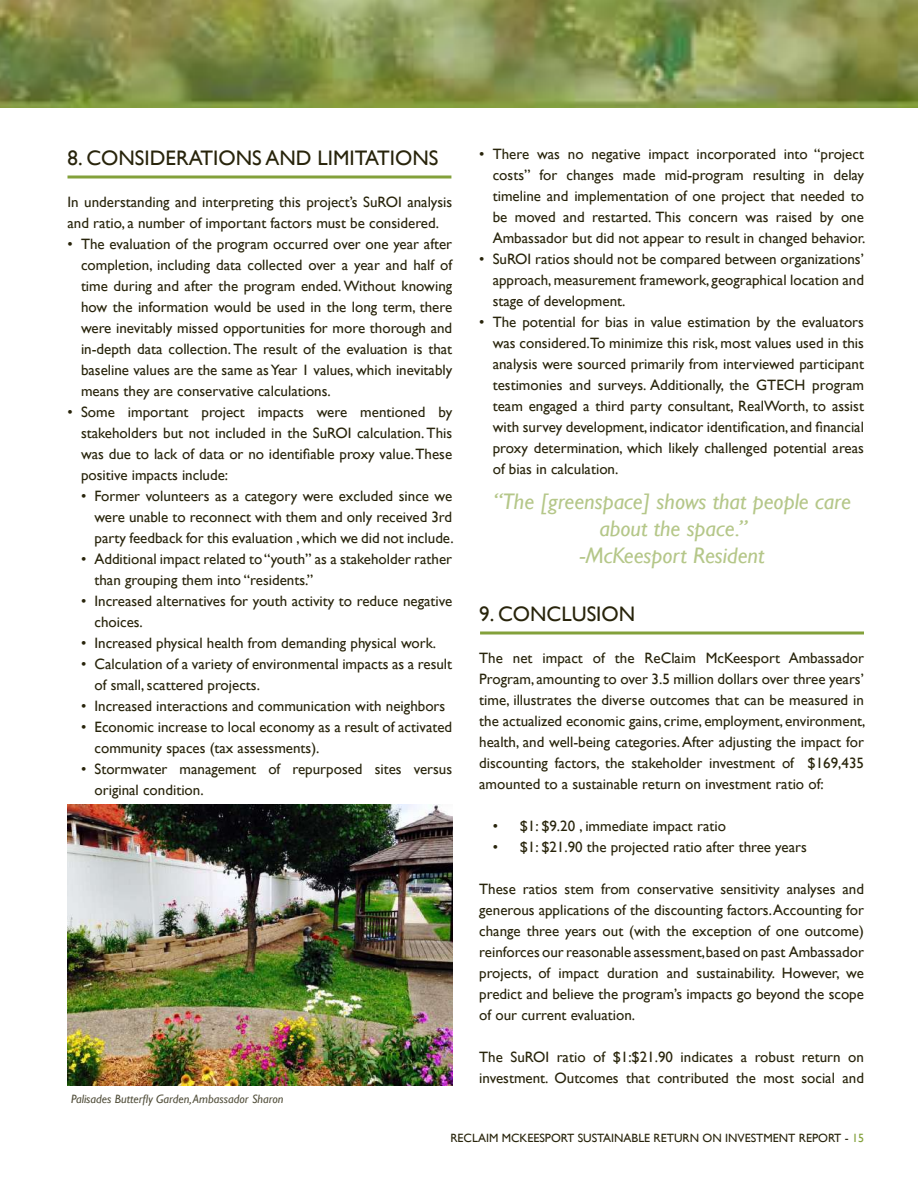
<style>
.page{position:relative;width:918px;height:1188px;background:#fff}
.page>*{position:absolute;margin:0;border:0;box-sizing:border-box;transform-origin:0 0}
.t1{font:italic 22.5px/27px "Gill Sans";color:#b5c789;text-align:center}
.t2{font:21px "Gill Sans";color:#28240b}
.t3{font:15px/21px "Gill Sans";color:#28240b;text-align:justify}
.t4{font:italic 12.15px "Gill Sans";color:#53503c}
.t5{font:12px "Gill Sans";color:#28240b}
.s1{color:#83a13b}
</style>
<div class="page">
<img style="left:0;top:0;width:918px;height:108px">
<hr style="left:480px;top:632px;width:384px;height:2px;background:#83a13b">
<img style="left:68px;top:804px;width:385px;height:282px">
<hr style="left:68px;top:176px;width:383px;height:2px;background:#83a13b">
<h2 class="t2" style="left:68px;top:146px;width:372px">8. CONSIDERATIONS AND LIMITATIONS</h2>
<p class="t3" style="left:68px;top:192px;width:386px">In understanding and interpreting this project’s SuROI analysis and ratio, a number of important factors must be considered.</p>
<p class="t3" style="left:81px;top:234px;width:373px;text-indent:-14px">• The evaluation of the program occurred over one year after completion, including data collected over a year and half of time during and after the program ended. Without knowing how the information would be used in the long term, there were inevitably missed opportunities for more thorough and in-depth data collection. The result of the evaluation is that baseline values are the same as Year 1 values, which inevitably means they are conservative calculations.</p>
<p class="t3" style="left:81px;top:402px;width:373px;text-indent:-14px">• Some important project impacts were mentioned by stakeholders but not included in the SuROI calculation. This was due to lack of data or no identifiable proxy value. These positive impacts include:</p>
<p class="t3" style="left:94px;top:486px;width:361px;text-indent:-14px">• Former volunteers as a category were excluded since we were unable to reconnect with them and only received 3rd party feedback for this evaluation , which we did not include.</p>
<p class="t3" style="left:94px;top:549px;width:359px;text-indent:-14px">• Additional impact related to “youth” as a stakeholder rather than grouping them into “residents.”</p>
<p class="t3" style="left:94px;top:591px;width:359px;text-indent:-14px">• Increased alternatives for youth activity to reduce negative choices.</p>
<p class="t3" style="left:81px;top:633px;width:357px">• Increased physical health from demanding physical work.</p>
<p class="t3" style="left:94px;top:654px;width:359px;text-indent:-14px">• Calculation of a variety of environmental impacts as a result of small, scattered projects.</p>
<p class="t3" style="left:81px;top:696px;width:366px">• Increased interactions and communication with neighbors</p>
<p class="t3" style="left:94px;top:717px;width:359px;text-indent:-14px">• Economic increase to local economy as a result of activated community spaces (tax assessments).</p>
<p class="t3" style="left:94px;top:759px;width:359px;text-indent:-14px">• Stormwater management of repurposed sites versus original condition.</p>
<p class="t4" style="left:71px;top:1092px;width:214px">Palisades Butterfly Garden, Ambassador Sharon</p>
<p class="t3" style="left:493px;top:144px;width:374px;text-indent:-14px">• There was no negative impact incorporated into “project costs” for changes made mid-program resulting in delay timeline and implementation of one project that needed to be moved and restarted. This concern was raised by one Ambassador but did not appear to result in changed behavior.</p>
<p class="t3" style="left:493px;top:249px;width:373px;text-indent:-14px">• SuROI ratios should not be compared between organizations’ approach, measurement framework, geographical location and stage of development.</p>
<p class="t3" style="left:493px;top:312px;width:373px;text-indent:-14px">• The potential for bias in value estimation by the evaluators was considered.To minimize this risk, most values used in this analysis were sourced primarily from interviewed participant testimonies and surveys. Additionally, the GTECH program team engaged a third party consultant, RealWorth, to assist with survey development, indicator identification, and financial proxy determination, which likely challenged potential areas of bias in calculation.</p>
<h1 class="t1" style="left:493px;top:488px;width:359px">“The [greenspace] shows that people care about the space.”<br>-McKeesport Resident</h1>
<h2 class="t2" style="left:479px;top:602px;width:157px">9. CONCLUSION</h2>
<p class="t3" style="left:479px;top:648px;width:388px">The net impact of the ReClaim McKeesport Ambassador Program, amounting to over 3.5 million dollars over three years’ time, illustrates the diverse outcomes that can be measured in the actualized economic gains, crime, employment, environment, health, and well-being categories. After adjusting the impact for discounting factors, the stakeholder investment of $169,435 amounted to a sustainable return on investment ratio of:</p>
<p class="t3" style="left:493px;top:816px;width:235px">• $1: $9.20 , immediate impact ratio</p>
<p class="t3" style="left:493px;top:837px;width:316px">• $1: $21.90 the projected ratio after three years</p>
<p class="t3" style="left:479px;top:879px;width:386px">These ratios stem from conservative sensitivity analyses and generous applications of the discounting factors. Accounting for change three years out (with the exception of one outcome) reinforces our reasonable assessment,based on past Ambassador projects, of impact duration and sustainability. However, we predict and believe the program’s impacts go beyond the scope of our current evaluation.</p>
<p class="t3" style="left:479px;top:1047px;width:386px">The SuROI ratio of $1:$21.90 indicates a robust return on investment. Outcomes that contributed the most social and</p>
<p class="t5" style="left:450px;top:1131px;width:415px">RECLAIM MCKEESPORT SUSTAINABLE RETURN ON INVESTMENT REPORT - <span class="s1">15</span></p>
</div>
